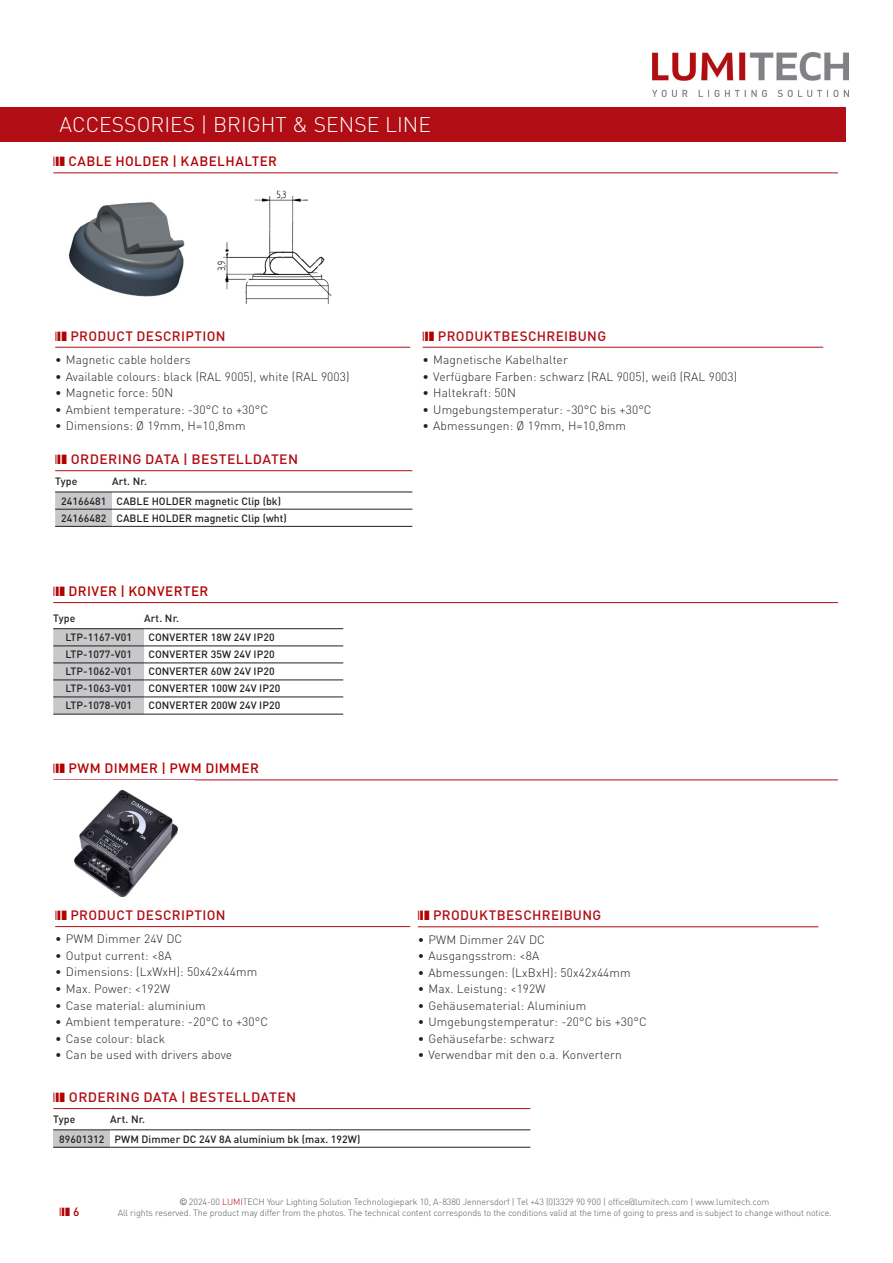
<style>
.page{position:relative;width:893px;height:1263px;background:#fff}
.page>*{position:absolute;margin:0;border:0;box-sizing:border-box;transform-origin:0 0}
.t1{font:300 21px "DIN Pro";letter-spacing:.005em;color:#fff}
.Absatzformat_1{font:500 13.5px "DIN Pro";letter-spacing:.03em;color:#b00d15}
.Absatzformat_1-2{font:500 13.5px "DIN Pro";letter-spacing:.025em;color:#b30101}
.tbl_order_data_title{font:500 13.5px "DIN Pro";letter-spacing:.025em;color:#b00d15}
.t2{font:300 12px "DIN Pro";letter-spacing:.01em;color:#231f20}
.t3{font:500 12px "DIN Pro";color:#b30101}
.tbl_order_data_content_articlenum{font:500 10.5px "DIN Pro";letter-spacing:.005em;color:#231f20}
.tbl_order_data_head_articlenum{font:500 10.5px "DIN Pro";letter-spacing:.01em;color:#231f20}
.tbl_order_data_head_type{font:500 10.5px "DIN Pro";letter-spacing:.01em;color:#231f20}
.t4{font:300 9px/10.8px "DIN Pro";letter-spacing:-.01em;color:#57585a;text-align:center}
.s1{color:#b30101}
.s2{font-family:"Arial";font-weight:400}
.s3{color:#b00d15}
</style>
<div class="page">
<div style="left:0;top:107px;width:846px;height:34px;background:#b00d15"></div>
<img style="left:652px;top:53px;width:196px;height:43px">
<hr style="left:55px;top:347px;width:355px;height:1px;background:#b00d15">
<svg style="left:55px;top:493px;width:357px;height:33px"></svg>
<hr style="left:112px;top:470px;width:300px;height:1px;background:#b00d15">
<hr style="left:55px;top:470px;width:57px;height:1px;background:#b00d15">
<hr style="left:55px;top:492px;width:57px;height:1px;background:#231f20">
<hr style="left:112px;top:492px;width:300px;height:1px;background:#231f20">
<hr style="left:55px;top:509px;width:57px;height:1px;background:#231f20">
<hr style="left:112px;top:509px;width:300px;height:1px;background:#231f20">
<hr style="left:55px;top:526px;width:57px;height:1px;background:#231f20">
<hr style="left:112px;top:526px;width:300px;height:1px;background:#231f20">
<hr style="left:423px;top:347px;width:400px;height:1px;background:#b00d15">
<hr style="left:53px;top:172px;width:785px;height:1px;background:#b00d15">
<img style="left:68px;top:202px;width:117px;height:95px">
<hr style="left:55px;top:926px;width:355px;height:1px;background:#b00d15">
<div style="left:53px;top:1130px;width:57px;height:17px;background:#c7c8ca"></div>
<hr style="left:110px;top:1108px;width:420px;height:1px;background:#b00d15">
<hr style="left:53px;top:1108px;width:57px;height:1px;background:#b00d15">
<hr style="left:53px;top:1129px;width:57px;height:1px;background:#231f20">
<hr style="left:110px;top:1129px;width:420px;height:1px;background:#231f20">
<hr style="left:53px;top:1147px;width:57px;height:1px;background:#231f20">
<hr style="left:110px;top:1147px;width:420px;height:1px;background:#231f20">
<hr style="left:418px;top:926px;width:400px;height:1px;background:#b00d15">
<hr style="left:53px;top:779px;width:785px;height:1px;background:#b00d15">
<img style="left:74px;top:789px;width:104px;height:108px">
<img style="left:217px;top:190px;width:115px;height:114px">
<hr style="left:53px;top:602px;width:785px;height:1px;background:#b00d15">
<svg style="left:53px;top:629px;width:290px;height:85px"></svg>
<hr style="left:53px;top:628px;width:91px;height:1px;background:#231f20">
<hr style="left:144px;top:628px;width:199px;height:1px;background:#231f20">
<hr style="left:53px;top:646px;width:91px;height:1px;background:#231f20">
<hr style="left:144px;top:646px;width:199px;height:1px;background:#231f20">
<hr style="left:53px;top:663px;width:91px;height:1px;background:#231f20">
<hr style="left:144px;top:663px;width:199px;height:1px;background:#231f20">
<hr style="left:53px;top:680px;width:91px;height:1px;background:#231f20">
<hr style="left:144px;top:680px;width:199px;height:1px;background:#231f20">
<hr style="left:53px;top:697px;width:91px;height:1px;background:#231f20">
<hr style="left:144px;top:697px;width:199px;height:1px;background:#231f20">
<hr style="left:53px;top:714px;width:91px;height:1px;background:#231f20">
<hr style="left:144px;top:714px;width:199px;height:1px;background:#231f20">
<h1 class="t1" style="left:60px;top:110px;width:373px">ACCESSORIES | BRIGHT &amp; SENSE LINE</h1>
<p class="Absatzformat_1-2" style="left:53px;top:152px;width:225px">❘❙❚ CABLE HOLDER | KABELHALTER</p>
<p class="Absatzformat_1" style="left:55px;top:326px;width:172px"><span class="s1">❘❙❚</span> PRODUCT DESCRIPTION</p>
<p class="t2" style="left:55px;top:352px;width:137px">• Magnetic cable holders</p>
<p class="t2" style="left:55px;top:368px;width:296px">• Available colours: black (RAL 9005), white (RAL 9003)</p>
<p class="t2" style="left:55px;top:385px;width:120px">• Magnetic force: 50N</p>
<p class="t2" style="left:55px;top:401px;width:215px">• Ambient temperature: -30°C to +30°C</p>
<p class="t2" style="left:55px;top:418px;width:192px">• Dimensions: Ø 19mm, H=10,8mm</p>
<p class="tbl_order_data_title" style="left:55px;top:450px;width:244px"><span class="s1">❘❙❚</span> ORDERING DATA | BESTELLDATEN</p>
<p class="tbl_order_data_head_type" style="left:55px;top:474px;width:24px">Type</p>
<p class="tbl_order_data_head_articlenum" style="left:112px;top:474px;width:36px">Art. Nr.</p>
<p class="tbl_order_data_content_articlenum" style="left:61px;top:494px;width:47px">24166481</p>
<p class="tbl_order_data_content_articlenum" style="left:116px;top:494px;width:166px">CABLE HOLDER magnetic Clip (bk)</p>
<p class="tbl_order_data_content_articlenum" style="left:61px;top:511px;width:47px">24166482</p>
<p class="tbl_order_data_content_articlenum" style="left:116px;top:511px;width:172px">CABLE HOLDER magnetic Clip (wht)</p>
<p class="Absatzformat_1-2" style="left:53px;top:582px;width:157px">❘❙❚ DRIVER | KONVERTER</p>
<p class="tbl_order_data_head_type" style="left:53px;top:611px;width:24px">Type</p>
<p class="tbl_order_data_head_articlenum" style="left:144px;top:611px;width:36px">Art. Nr.</p>
<p class="tbl_order_data_content_articlenum" style="left:65px;top:630px;width:68px">LTP-1167-V01</p>
<p class="tbl_order_data_content_articlenum" style="left:148px;top:630px;width:128px">CONVERTER 18W 24V IP20</p>
<p class="tbl_order_data_content_articlenum" style="left:65px;top:647px;width:68px">LTP-1077-V01</p>
<p class="tbl_order_data_content_articlenum" style="left:148px;top:647px;width:128px">CONVERTER 35W 24V IP20</p>
<p class="tbl_order_data_content_articlenum" style="left:65px;top:664px;width:68px">LTP-1062-V01</p>
<p class="tbl_order_data_content_articlenum" style="left:148px;top:664px;width:128px">CONVERTER 60W 24V IP20</p>
<p class="tbl_order_data_content_articlenum" style="left:65px;top:681px;width:68px">LTP-1063-V01</p>
<p class="tbl_order_data_content_articlenum" style="left:148px;top:681px;width:133px">CONVERTER 100W 24V IP20</p>
<p class="tbl_order_data_content_articlenum" style="left:65px;top:698px;width:68px">LTP-1078-V01</p>
<p class="tbl_order_data_content_articlenum" style="left:148px;top:698px;width:133px">CONVERTER 200W 24V IP20</p>
<p class="Absatzformat_1-2" style="left:53px;top:759px;width:207px">❘❙❚ PWM DIMMER | PWM DIMMER</p>
<p class="Absatzformat_1" style="left:55px;top:906px;width:172px"><span class="s1">❘❙❚</span> PRODUCT DESCRIPTION</p>
<p class="t2" style="left:55px;top:931px;width:129px">• PWM Dimmer 24V DC</p>
<p class="t2" style="left:55px;top:947px;width:118px">• Output current: &lt;8A</p>
<p class="t2" style="left:55px;top:964px;width:204px">• Dimensions: (LxWxH): 50x42x44mm</p>
<p class="t2" style="left:55px;top:980px;width:117px">• Max. Power: &lt;192W</p>
<p class="t2" style="left:55px;top:997px;width:152px">• Case material: aluminium</p>
<p class="t2" style="left:55px;top:1013px;width:215px">• Ambient temperature: -20°C to +30°C</p>
<p class="t2" style="left:55px;top:1030px;width:112px">• Case colour: black</p>
<p class="t2" style="left:55px;top:1046px;width:179px">• Can be used with drivers above</p>
<p class="tbl_order_data_title" style="left:53px;top:1088px;width:244px"><span class="s1">❘❙❚</span> ORDERING DATA | BESTELLDATEN</p>
<p class="tbl_order_data_head_type" style="left:53px;top:1112px;width:24px">Type</p>
<p class="tbl_order_data_head_articlenum" style="left:110px;top:1112px;width:36px">Art. Nr.</p>
<p class="tbl_order_data_content_articlenum" style="left:59px;top:1131px;width:47px">89601312</p>
<p class="tbl_order_data_content_articlenum" style="left:115px;top:1131px;width:247px">PWM Dimmer DC 24V 8A aluminium bk (max. 192W)</p>
<p class="Absatzformat_1" style="left:423px;top:326px;width:185px"><span class="s1">❘❙❚</span> PRODUKTBESCHREIBUNG</p>
<p class="t2" style="left:423px;top:352px;width:147px">• Magnetische Kabelhalter</p>
<p class="t2" style="left:423px;top:368px;width:316px">• Verfügbare Farben: schwarz (RAL 9005), weiß (RAL 9003)</p>
<p class="t2" style="left:423px;top:385px;width:95px">• Haltekraft: 50N</p>
<p class="t2" style="left:423px;top:401px;width:231px">• Umgebungstemperatur: -30°C bis +30°C</p>
<p class="t2" style="left:423px;top:418px;width:205px">• Abmessungen: Ø 19mm, H=10,8mm</p>
<p class="Absatzformat_1" style="left:418px;top:906px;width:185px"><span class="s1">❘❙❚</span> PRODUKTBESCHREIBUNG</p>
<p class="t2" style="left:418px;top:931px;width:129px">• PWM Dimmer 24V DC</p>
<p class="t2" style="left:418px;top:948px;width:123px">• Ausgangsstrom: &lt;8A</p>
<p class="t2" style="left:418px;top:964px;width:214px">• Abmessungen: (LxBxH): 50x42x44mm</p>
<p class="t2" style="left:418px;top:981px;width:129px">• Max. Leistung: &lt;192W</p>
<p class="t2" style="left:418px;top:997px;width:170px">• Gehäusematerial: Aluminium</p>
<p class="t2" style="left:418px;top:1014px;width:231px">• Umgebungstemperatur: -20°C bis +30°C</p>
<p class="t2" style="left:418px;top:1030px;width:138px">• Gehäusefarbe: schwarz</p>
<p class="t2" style="left:418px;top:1047px;width:206px">• Verwendbar mit den o.a. Konvertern</p>
<p class="t3" style="left:60px;top:1204px;width:22px">❘❙❚ 6</p>
<p class="t4" style="left:118px;top:1196px;width:715px"><span class="s2">©</span> 2024-00 <span class="s3">LUMI</span>TECH Your Lighting Solution Technologiepark 10, A-8380 Jennersdorf | Tel +43 (0)3329 90 900 | office@lumitech.com | www.lumitech.com<br>All rights reserved. The product may differ from the photos. The technical content corresponds to the conditions valid at the time of going to press and is subject to change without notice.</p>
</div>
